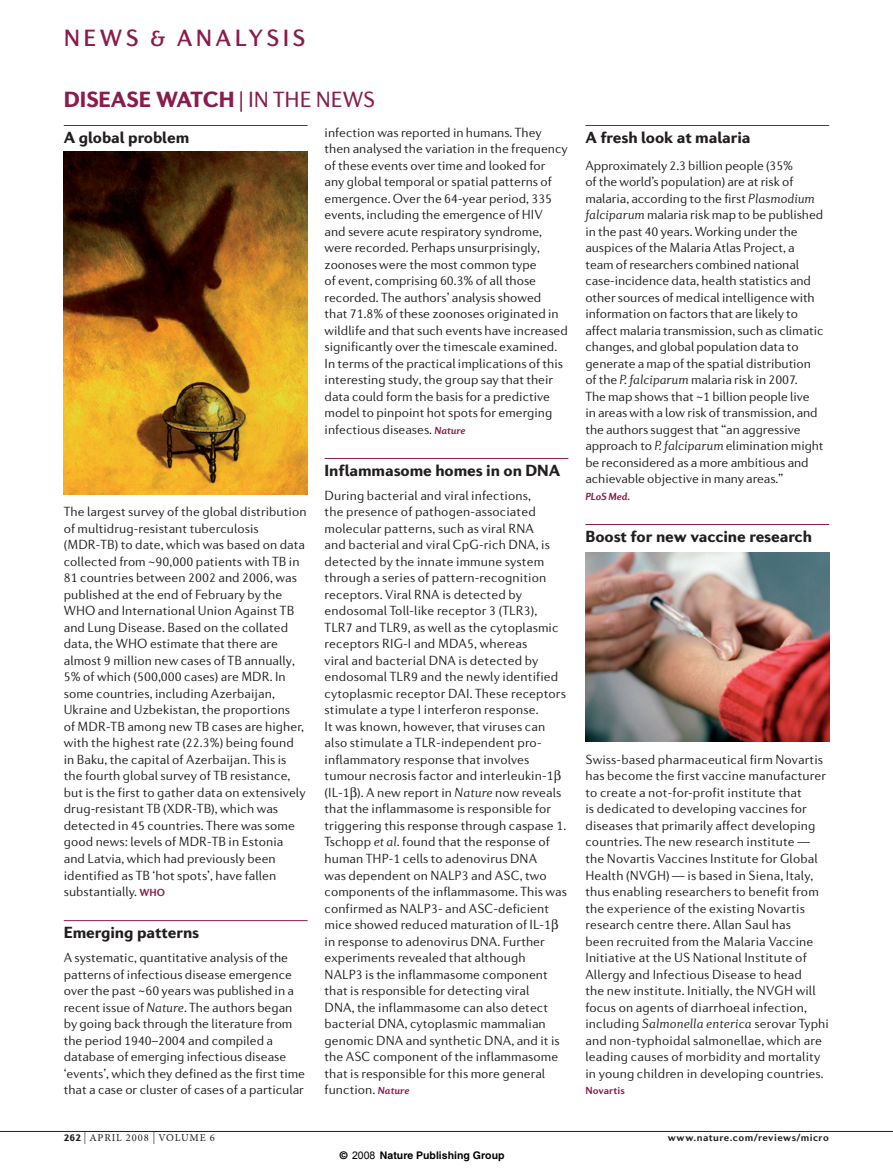
<style>
.page{position:relative;width:893px;height:1174px;background:#fff}
.page>*{position:absolute;margin:0;border:0;box-sizing:border-box;transform-origin:0 0}
.t1{font:500 24px "Diverda Sans LT Std";letter-spacing:.14em;color:#891c4d}
.t2{font:900 22.5px "Diverda Sans LT Std";color:#891c4d}
.t3{font:900 16.5px "Diverda Sans LT Std";letter-spacing:-.005em;color:#231f20}
.t4{font:300 13.5px/16.5px "Diverda Sans LT Std";letter-spacing:.005em;color:#231f20}
.t5{font:700 10.5px "Diverda Sans LT Std";letter-spacing:.04em;color:#231f20}
.t6{font:700 10.5px "Helvetica";color:#000}
.t7{font:10.5px "Minion Pro";letter-spacing:.085em;color:#231f20}
.t8{font:italic 700 10.5px "Diverda Sans LT Std";letter-spacing:-.005em;color:#891c4d}
.t9{font:700 10.5px "Diverda Sans LT Std";letter-spacing:.01em;color:#891c4d}
.s1{font-weight:400}
.s2{font-weight:700;font-size:10.5px;color:#891c4d}
.s3{font-style:italic}
.s4{font-weight:700;font-style:italic;font-size:10.5px;color:#891c4d}
.s5{font-family:"Diverda Sans LT Std";font-weight:900}
.s6{font-size:12px}
.s7{font-family:"Arial";font-weight:400}
</style>
<div class="page">
<img style="left:64px;top:151px;width:244px;height:344px">
<img style="left:585px;top:552px;width:244px;height:189px">
<hr style="left:0;top:1131px;width:893px;height:1px;background:#231f20">
<hr style="left:64px;top:125px;width:244px;height:1px;background:#891c4d">
<hr style="left:64px;top:920px;width:244px;height:1px;background:#891c4d">
<hr style="left:325px;top:458px;width:243px;height:1px;background:#891c4d">
<hr style="left:585px;top:125px;width:244px;height:1px;background:#891c4d">
<hr style="left:585px;top:524px;width:244px;height:1px;background:#891c4d">
<h1 class="t1" style="left:64px;top:24px;width:243px">NEWS &amp; ANALYSIS</h1>
<h2 class="t2" style="left:64px;top:86px;width:313px">disease watch <span class="s1">| IN THE NEWS</span></h2>
<p class="t3" style="left:64px;top:127px;width:127px">A global problem</p>
<p class="t4" style="left:64px;top:503px;width:244px">The largest survey of the global distribution of multidrug-resistant tuberculosis (MDR‑TB) to date, which was based on data collected from ~90,000 patients with TB in 81 countries between 2002 and 2006, was published at the end of February by the WHO and International Union Against TB and Lung Disease. Based on the collated data, the WHO estimate that there are almost 9 million new cases of TB annually, 5% of which (500,000 cases) are MDR. In some countries, including Azerbaijan, Ukraine and Uzbekistan, the proportions<br>of MDR-TB among new TB cases are higher, with the highest rate (22.3%) being found in Baku, the capital of Azerbaijan. This is the fourth global survey of TB resistance, but is the first to gather data on extensively drug‑resistant TB (XDR-TB), which was detected in 45 countries. There was some good news: levels of MDR-TB in Estonia and Latvia, which had previously been identified as TB ‘hot spots’, have fallen substantially. <span class="s2">WHO</span></p>
<p class="t3" style="left:64px;top:922px;width:137px">Emerging patterns</p>
<p class="t4" style="left:64px;top:949px;width:243px">A systematic, quantitative analysis of the patterns of infectious disease emergence over the past ~60 years was published in a recent issue of <span class="s3">Nature</span>. The authors began by going back through the literature from the period 1940–2004 and compiled a database of emerging infectious disease ‘events’, which they defined as the first time that a case or cluster of cases of a particular</p>
<p class="t4" style="left:325px;top:124px;width:245px">infection was reported in humans. They then analysed the variation in the frequency of these events over time and looked for any global temporal or spatial patterns of emergence. Over the 64-year period, 335 events, including the emergence of HIV<br>and severe acute respiratory syndrome, were recorded. Perhaps unsurprisingly, zoonoses were the most common type<br>of event, comprising 60.3% of all those recorded. The authors’ analysis showed<br>that 71.8% of these zoonoses originated in wildlife and that such events have increased significantly over the timescale examined.<br>In terms of the practical implications of this interesting study, the group say that their data could form the basis for a predictive model to pinpoint hot spots for emerging infectious diseases. <span class="s4">Nature</span></p>
<p class="t3" style="left:325px;top:460px;width:237px">Inflammasome homes in on DNA</p>
<p class="t4" style="left:325px;top:487px;width:244px">During bacterial and viral infections,<br>the presence of pathogen-associated molecular patterns, such as viral RNA<br>and bacterial and viral CpG-rich DNA, is detected by the innate immune system through a series of pattern-recognition receptors. Viral RNA is detected by endosomal Toll-like receptor 3 (TLR3), TLR7 and TLR9, as well as the cytoplasmic receptors RIG-I and MDA5, whereas<br>viral and bacterial DNA is detected by endosomal TLR9 and the newly identified cytoplasmic receptor DAI. These receptors stimulate a type I interferon response.<br>It was known, however, that viruses can also stimulate a TLR-independent pro&shy;inflammatory response that involves tumour necrosis factor and interleukin‑1 (IL-1 ). A new report in <span class="s3">Nature</span> now reveals that the inflammasome is responsible for triggering this response through caspase 1.<br>Tschopp <span class="s3">et al</span>. found that the response of human THP-1 cells to adenovirus DNA<br>was dependent on NALP3 and ASC, two components of the inflammasome. This was confirmed as NALP3- and ASC-deficient mice showed reduced maturation of IL-1<br>in response to adenovirus DNA. Further experiments revealed that although NALP3 is the inflammasome component that is responsible for detecting viral<br>DNA, the inflammasome can also detect bacterial DNA, cytoplasmic mammalian genomic DNA and synthetic DNA, and it is the ASC component of the inflammasome that is responsible for this more general function. <span class="s4">Nature</span></p>
<p class="t3" style="left:585px;top:127px;width:167px">A fresh look at malaria</p>
<p class="t4" style="left:585px;top:157px;width:240px">Approximately 2.3 billion people (35%<br>of the world’s population) are at risk of malaria, according to the first <span class="s3">Plasmodium falciparum</span> malaria risk map to be published in the past 40 years. Working under the auspices of the Malaria Atlas Project, a team of researchers combined national case-incidence data, health statistics and other sources of medical intelligence with information on factors that are likely to affect malaria transmission, such as climatic changes, and global population data to generate a map of the spatial distribution of the <span class="s3">P. falciparum</span> malaria risk in 2007.<br>The map shows that ~1 billion people live<br>in areas with a low risk of transmission, and the authors suggest that “an aggressive approach to <span class="s3">P. falciparum</span> elimination might be reconsidered as a more ambitious and achievable objective in many areas.”</p>
<p class="t8" style="left:585px;top:490px;width:46px">PLoS Med.</p>
<p class="t3" style="left:585px;top:526px;width:228px">Boost for new vaccine research</p>
<p class="t4" style="left:585px;top:751px;width:245px">Swiss-based pharmaceutical firm Novartis has become the first vaccine manufacturer to create a not-for-profit institute that<br>is dedicated to developing vaccines for diseases that primarily affect developing countries. The new research institute — the Novartis Vaccines Institute for Global Health (NVGH) — is based in Siena, Italy, thus enabling researchers to benefit from the experience of the existing Novartis research centre there. Allan Saul has<br>been recruited from the Malaria Vaccine Initiative at the US National Institute of Allergy and Infectious Disease to head<br>the new institute. Initially, the NVGH will focus on agents of diarrhoeal infection, including <span class="s3">Salmonella enterica</span> serovar Typhi and non-typhoidal salmonellae, which are leading causes of morbidity and mortality in young children in developing countries.</p>
<p class="t9" style="left:585px;top:1084px;width:41px">Novartis</p>
<p class="t7" style="left:64px;top:1130px;width:153px"><span class="s5">262</span> <span class="s6">|</span> APRIL 2008 <span class="s6">|</span> VOLUME 6</p>
<p class="t5" style="left:668px;top:1130px;width:163px">www.nature.com/reviews/micro</p>
<p class="t6" style="left:340px;top:1148px;width:166px">© <span class="s7">2008</span> Nature Publishing Group</p>
</div>
